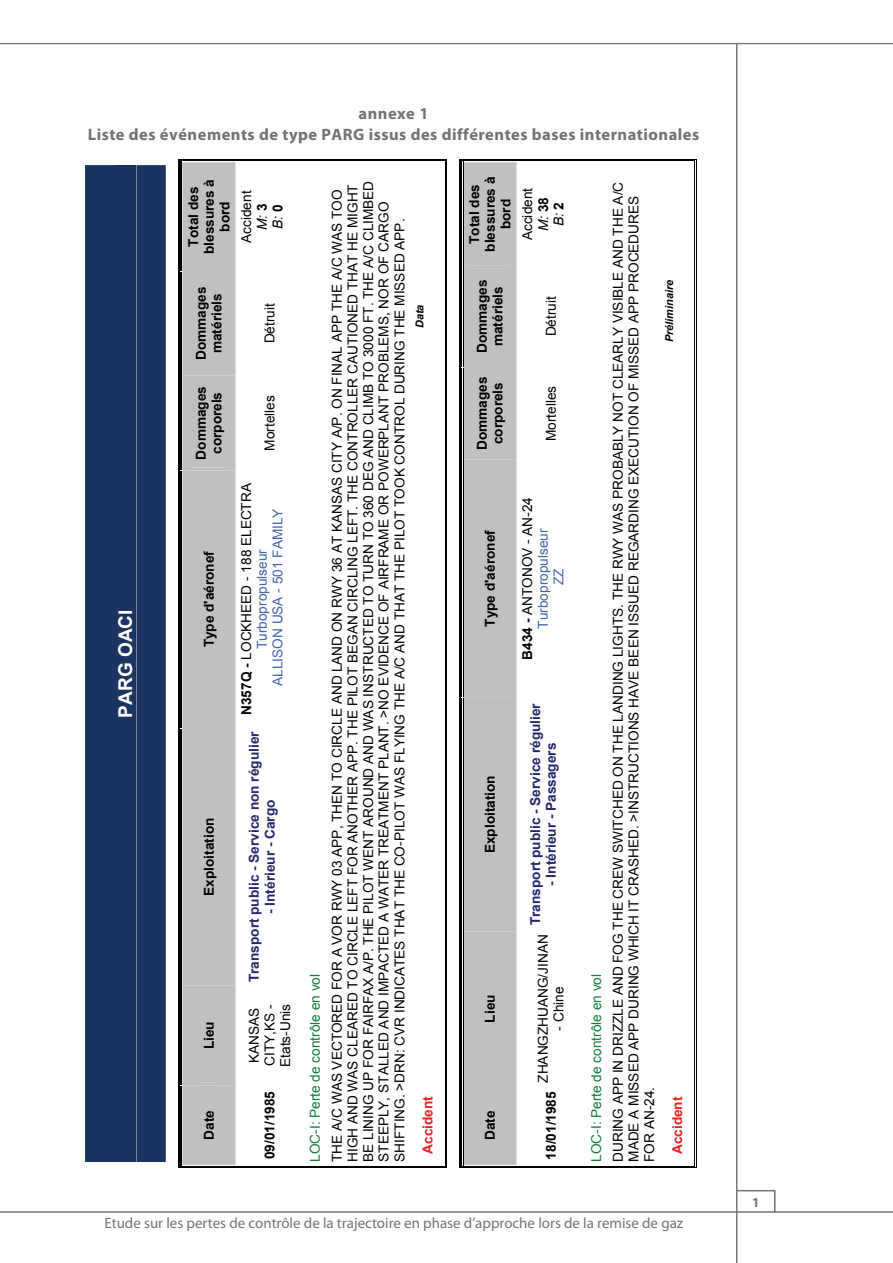
<style>
.page{position:relative;width:893px;height:1263px;background:#fff}
.page>*{position:absolute;margin:0;border:0;box-sizing:border-box;transform-origin:0 0}
.t1{font:700 19.05px "Arial";color:#fff}
.Annexe{font:700 16.5px "Myriad Pro";letter-spacing:.03em;color:#717275}
.t2{font:15px "Myriad Pro";color:#727477}
.t3{font:13.65px/15.8px "Arial";color:#000}
.t4{font:700 13.65px/15.8px "Arial";color:#000;text-align:center}
.t5{font:700 13.65px "Arial";color:#25266d}
.t6{font:13.65px/15.8px "Arial";color:#4364af;text-align:center}
.t7{font:700 13.65px "Arial";color:#ee2123}
.t8{font:700 13.5px "Myriad Pro";color:#727477}
.t9{font:italic 700 10.8px "Arial";color:#000}
.s1{font-style:italic}
.s2{font-weight:700}
.s3{color:#127c3d}
.s4{font-weight:700;color:#000}
.s5{color:#000}
</style>
<div class="page">
<hr style="left:0;top:1211px;width:893px;height:2px;background:#727477">
<hr style="left:0;top:43px;width:893px;height:1px;background:#727477">
<hr style="left:736px;top:44px;width:1px;height:1219px;background:#727477">
<hr style="left:736px;top:1190px;width:39px;height:1px;background:#727477">
<svg style="left:774px;top:1191px;width:1px;height:20px"></svg>
<div style="left:85px;top:165px;width:81px;height:997px;background:#193460"></div>
<div style="left:114px;top:165px;width:22px;height:997px;background:#193460"></div>
<svg style="left:178px;top:159px;width:61px;height:1009px;background:#b6b6b6"></svg>
<hr style="left:239px;top:1166px;width:65px;height:1px;background:#000">
<hr style="left:239px;top:1167px;width:65px;height:1px;background:#000">
<hr style="left:239px;top:159px;width:65px;height:1px;background:#000">
<hr style="left:239px;top:161px;width:65px;height:1px;background:#000">
<svg style="left:304px;top:1166px;width:25px;height:2px"></svg>
<svg style="left:304px;top:159px;width:25px;height:2px"></svg>
<hr style="left:329px;top:1166px;width:81px;height:1px;background:#000">
<hr style="left:329px;top:1167px;width:81px;height:1px;background:#000">
<hr style="left:329px;top:159px;width:81px;height:1px;background:#000">
<hr style="left:329px;top:161px;width:81px;height:1px;background:#000">
<hr style="left:414px;top:1166px;width:31px;height:1px;background:#000">
<hr style="left:414px;top:1167px;width:33px;height:1px;background:#000">
<hr style="left:446px;top:1085px;width:1px;height:81px;background:#000">
<hr style="left:445px;top:1083px;width:1px;height:83px;background:#000">
<hr style="left:446px;top:470px;width:1px;height:615px;background:#000">
<hr style="left:445px;top:468px;width:1px;height:615px;background:#000">
<hr style="left:446px;top:161px;width:1px;height:309px;background:#000">
<hr style="left:445px;top:161px;width:1px;height:307px;background:#000">
<hr style="left:414px;top:159px;width:31px;height:1px;background:#000">
<hr style="left:414px;top:161px;width:31px;height:1px;background:#000">
<svg style="left:459px;top:159px;width:61px;height:1009px;background:#b7b7b7"></svg>
<hr style="left:520px;top:1166px;width:65px;height:1px;background:#000">
<hr style="left:520px;top:1167px;width:65px;height:1px;background:#000">
<hr style="left:520px;top:159px;width:65px;height:1px;background:#000">
<hr style="left:520px;top:161px;width:65px;height:1px;background:#000">
<svg style="left:585px;top:1166px;width:25px;height:2px"></svg>
<svg style="left:585px;top:159px;width:25px;height:2px"></svg>
<hr style="left:610px;top:1166px;width:50px;height:1px;background:#000">
<hr style="left:610px;top:1167px;width:50px;height:1px;background:#000">
<hr style="left:610px;top:159px;width:50px;height:1px;background:#000">
<hr style="left:610px;top:161px;width:50px;height:1px;background:#000">
<hr style="left:663px;top:1166px;width:31px;height:1px;background:#000">
<hr style="left:663px;top:1167px;width:33px;height:1px;background:#000">
<hr style="left:696px;top:1086px;width:1px;height:80px;background:#000">
<hr style="left:694px;top:1084px;width:1px;height:82px;background:#000">
<hr style="left:696px;top:460px;width:1px;height:626px;background:#000">
<hr style="left:694px;top:458px;width:1px;height:626px;background:#000">
<hr style="left:696px;top:161px;width:1px;height:299px;background:#000">
<hr style="left:694px;top:161px;width:1px;height:297px;background:#000">
<hr style="left:663px;top:159px;width:31px;height:1px;background:#000">
<hr style="left:663px;top:161px;width:31px;height:1px;background:#000">
<p class="Annexe" style="left:358px;top:103px;width:71px">annexe 1</p>
<p class="Annexe" style="left:88px;top:124px;width:613px">Liste des événements de type PARG issus des différentes bases internationales</p>
<p class="t1" style="left:113px;top:717px;width:109px;rotate:-90deg">PARG OACI</p>
<p class="t4" style="left:186px;top:254px;width:76px;rotate:-90deg">Total des blessures à bord</p>
<p class="t4" style="left:194px;top:360px;width:75px;rotate:-90deg">Dommages matériels</p>
<p class="t4" style="left:194px;top:460px;width:75px;rotate:-90deg">Dommages corporels</p>
<p class="t4" style="left:201px;top:647px;width:98px;rotate:-90deg">Type d'aéronef</p>
<p class="t4" style="left:201px;top:896px;width:80px;rotate:-90deg">Exploitation</p>
<p class="t4" style="left:201px;top:1049px;width:30px;rotate:-90deg">Lieu</p>
<p class="t4" style="left:201px;top:1140px;width:31px;rotate:-90deg">Date</p>
<p class="t3" style="left:239px;top:243px;width:54px;text-align:center;rotate:-90deg">Accident<br><span class="s1">M:</span> <span class="s2">3<br></span><span class="s1">B:</span> <span class="s2">0</span></p>
<p class="t3" style="left:304px;top:1162px;width:974px;line-height:21.8px;rotate:-90deg"><span class="s3">LOC-I: Perte de contrôle en vol<br></span>THE A/C WAS VECTORED FOR A VOR RWY 03 APP, THEN TO CIRCLE AND LAND ON RWY 36 AT KANSAS CITY A/P. ON FINAL APP THE A/C WAS TOO</p>
<p class="t3" style="left:345px;top:1162px;width:982px;rotate:-90deg">HIGH AND WAS CLEARED TO CIRCLE LEFT FOR ANOTHER APP. THE PILOT BEGAN CIRCLING LEFT. THE CONTROLLER CAUTIONED THAT HE MIGHT BE LINING UP FOR FAIRFAX A/P. THE PILOT WENT AROUND AND WAS INSTRUCTED TO TURN TO 360 DEG AND CLIMB TO 3000 FT. THE A/C CLIMBED STEEPLY, STALLED AND IMPACTED A WATER TREATMENT PLANT. &gt;NO EVIDENCE OF AIRFRAME OR POWERPLANT PROBLEMS, NOR OF CARGO SHIFTING. &gt;DRN: CVR INDICATES THAT THE CO-PILOT WAS FLYING THE A/C AND THAT THE PILOT TOOK CONTROL DURING THE MISSED APP.</p>
<p class="t3" style="left:262px;top:343px;width:42px;rotate:-90deg">Détruit</p>
<p class="t3" style="left:262px;top:451px;width:57px;rotate:-90deg">Mortelles</p>
<p class="t6" style="left:239px;top:715px;width:233px;rotate:-90deg"><span class="s4">N357Q -</span> <span class="s5">LOCKHEED - 188 ELECTRA<br></span>Turbopropulseur<br>ALLISON USA - 501 FAMILY</p>
<p class="t5" style="left:245px;top:982px;width:252px;rotate:-90deg">Transport public - Service non régulier</p>
<p class="t5" style="left:261px;top:914px;width:116px;rotate:-90deg">- Intérieur - Cargo</p>
<p class="t3" style="left:246px;top:1067px;width:64px;rotate:-90deg">KANSAS<br>CITY,KS -<br>Etats-Unis</p>
<p class="t4" style="left:262px;top:1159px;width:70px;rotate:-90deg">09/01/1985</p>
<p class="t9" style="left:413px;top:328px;width:25px;rotate:-90deg">Data</p>
<p class="t7" style="left:419px;top:1154px;width:59px;rotate:-90deg">Accident</p>
<p class="t4" style="left:467px;top:252px;width:76px;rotate:-90deg">Total des blessures à bord</p>
<p class="t4" style="left:475px;top:353px;width:75px;rotate:-90deg">Dommages matériels</p>
<p class="t4" style="left:475px;top:450px;width:75px;rotate:-90deg">Dommages corporels</p>
<p class="t4" style="left:483px;top:627px;width:98px;rotate:-90deg">Type d'aéronef</p>
<p class="t4" style="left:483px;top:853px;width:80px;rotate:-90deg">Exploitation</p>
<p class="t4" style="left:483px;top:1022px;width:30px;rotate:-90deg">Lieu</p>
<p class="t4" style="left:483px;top:1140px;width:31px;rotate:-90deg">Date</p>
<p class="t3" style="left:520px;top:240px;width:54px;text-align:center;rotate:-90deg">Accident<br><span class="s1">M:</span> <span class="s2">38<br></span><span class="s1">B:</span> <span class="s2">2</span></p>
<p class="t3" style="left:585px;top:1162px;width:981px;line-height:21.8px;rotate:-90deg"><span class="s3">LOC-I: Perte de contrôle en vol<br></span>DURING APP IN DRIZZLE AND FOG THE CREW SWITCHED ON THE LANDING LIGHTS. THE RWY WAS PROBABLY NOT CLEARLY VISIBLE AND THE A/C</p>
<p class="t3" style="left:626px;top:1162px;width:967px;rotate:-90deg">MADE A MISSED APP DURING WHICH IT CRASHED. &gt;INSTRUCTIONS HAVE BEEN ISSUED REGARDING EXECUTION OF MISSED APP PROCEDURES<br>FOR AN-24.</p>
<p class="t3" style="left:543px;top:336px;width:42px;rotate:-90deg">Détruit</p>
<p class="t3" style="left:543px;top:441px;width:57px;rotate:-90deg">Mortelles</p>
<p class="t6" style="left:520px;top:660px;width:164px;rotate:-90deg"><span class="s4">B434 -</span> <span class="s5">ANTONOV - AN-24<br></span>Turbopropulseur<br>ZZ</p>
<p class="t5" style="left:526px;top:925px;width:224px;rotate:-90deg">Transport public - Service régulier</p>
<p class="t5" style="left:542px;top:886px;width:145px;rotate:-90deg">- Intérieur - Passagers</p>
<p class="t3" style="left:535px;top:1083px;width:150px;rotate:-90deg">ZHANGZHUANG/JINAN</p>
<p class="t3" style="left:551px;top:1030px;width:45px;rotate:-90deg">- Chine</p>
<p class="t4" style="left:543px;top:1159px;width:70px;rotate:-90deg">18/01/1985</p>
<p class="t9" style="left:662px;top:342px;width:64px;rotate:-90deg">Préliminaire</p>
<p class="t7" style="left:668px;top:1154px;width:59px;rotate:-90deg">Accident</p>
<p class="t2" style="left:104px;top:1213px;width:580px">Etude sur les pertes de contrôle de la trajectoire en phase d’approche lors de la remise de gaz</p>
<p class="t8" style="left:752px;top:1193px;width:9px">1</p>
</div>
